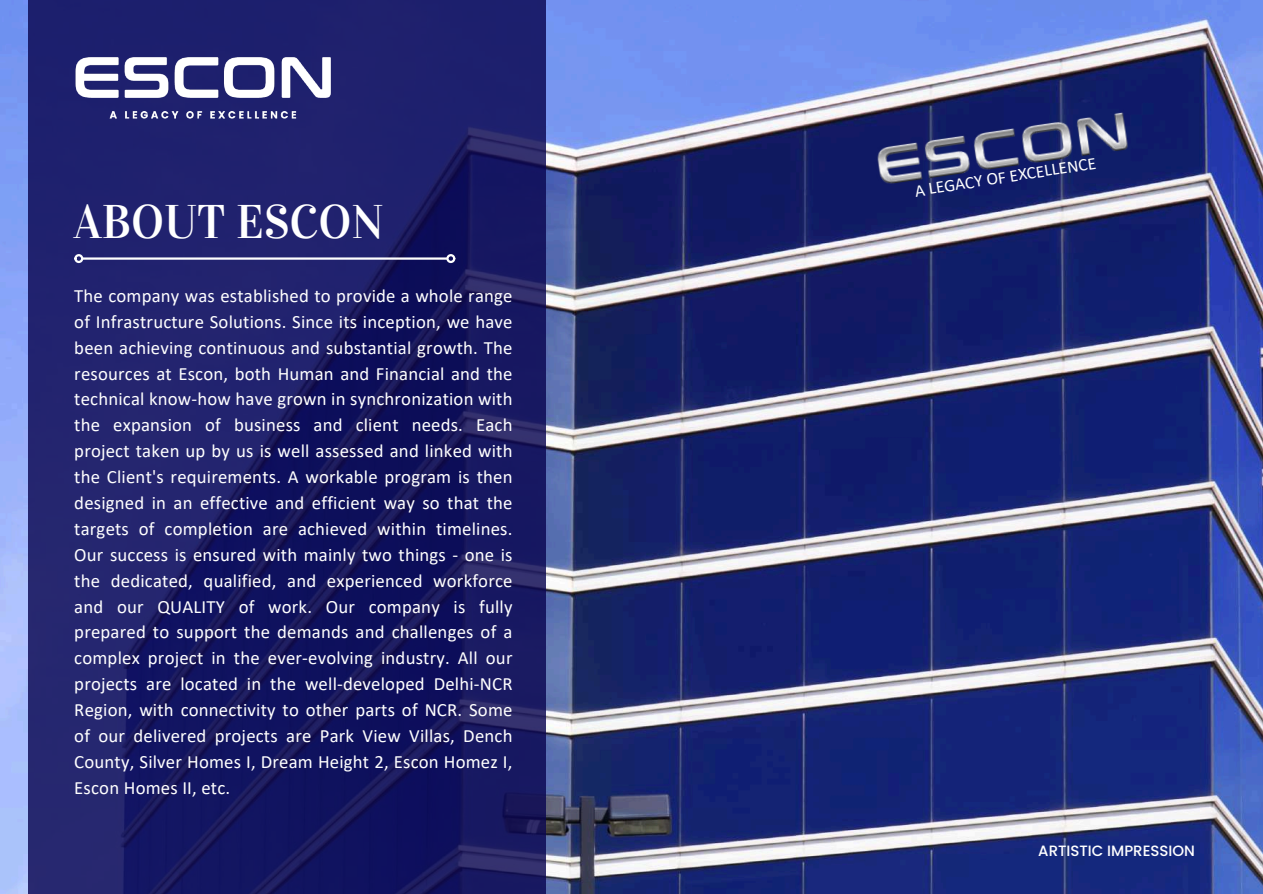
<style>
.page{position:relative;width:1263px;height:894px;background:#fff}
.page>*{position:absolute;margin:0;border:0;box-sizing:border-box;transform-origin:0 0}
.t1{font:46.95px "Vidaloka";color:#fff}
.t2{font:18.75px/25.8px "Calibri";letter-spacing:.01em;color:#fff;text-align:justify}
.t3{font:17.4px "Calibri";color:#fff}
.t4{font:500 15px "Poppins";color:#fff}
</style>
<div class="page">
<img style="left:0;top:0;width:1262px;height:893px">
<img style="left:868px;top:101px;width:274px;height:93px">
<svg style="left:28px;top:0;width:517px;height:893px;background:#1a1b65"></svg>
<hr style="left:83px;top:257px;width:364px;height:2px;background:#fff">
<div style="left:74px;top:254px;width:9px;height:9px;border:2px solid #fff;border-radius:50%"></div>
<div style="left:446px;top:254px;width:9px;height:9px;border:2px solid #fff;border-radius:50%"></div>
<img style="left:74px;top:53px;width:259px;height:72px">
<h1 class="t1" style="left:73px;top:193px;width:312px">ABOUT ESCON</h1>
<p class="t2" style="left:74px;top:284px;width:439px">The company was established to provide a whole range of Infrastructure Solutions. Since its inception, we have been achieving continuous and substantial growth. The resources at Escon, both Human and Financial and the technical know-how have grown in synchronization with the expansion of business and client needs. Each project taken up by us is well assessed and linked with the Client's requirements. A workable program is then designed in an effective and efficient way so that the targets of completion are achieved within timelines.<br>Our success is ensured with mainly two things - one is the dedicated, qualified, and experienced workforce and our QUALITY of work. Our company is fully prepared to support the demands and challenges of a complex project in the ever-evolving industry. All our projects are located in the well-developed Delhi-NCR Region, with connectivity to other parts of NCR. Some of our delivered projects are Park View Villas, Dench County, Silver Homes I, Dream Height 2, Escon Homez I, Escon Homes II, etc.</p>
<p class="t3" style="left:913px;top:184px;width:185px;rotate:-9deg">A LEGACY OF EXCELLENCE</p>
<p class="t4" style="left:1038px;top:840px;width:158px">ARTISTIC IMPRESSION</p>
</div>
